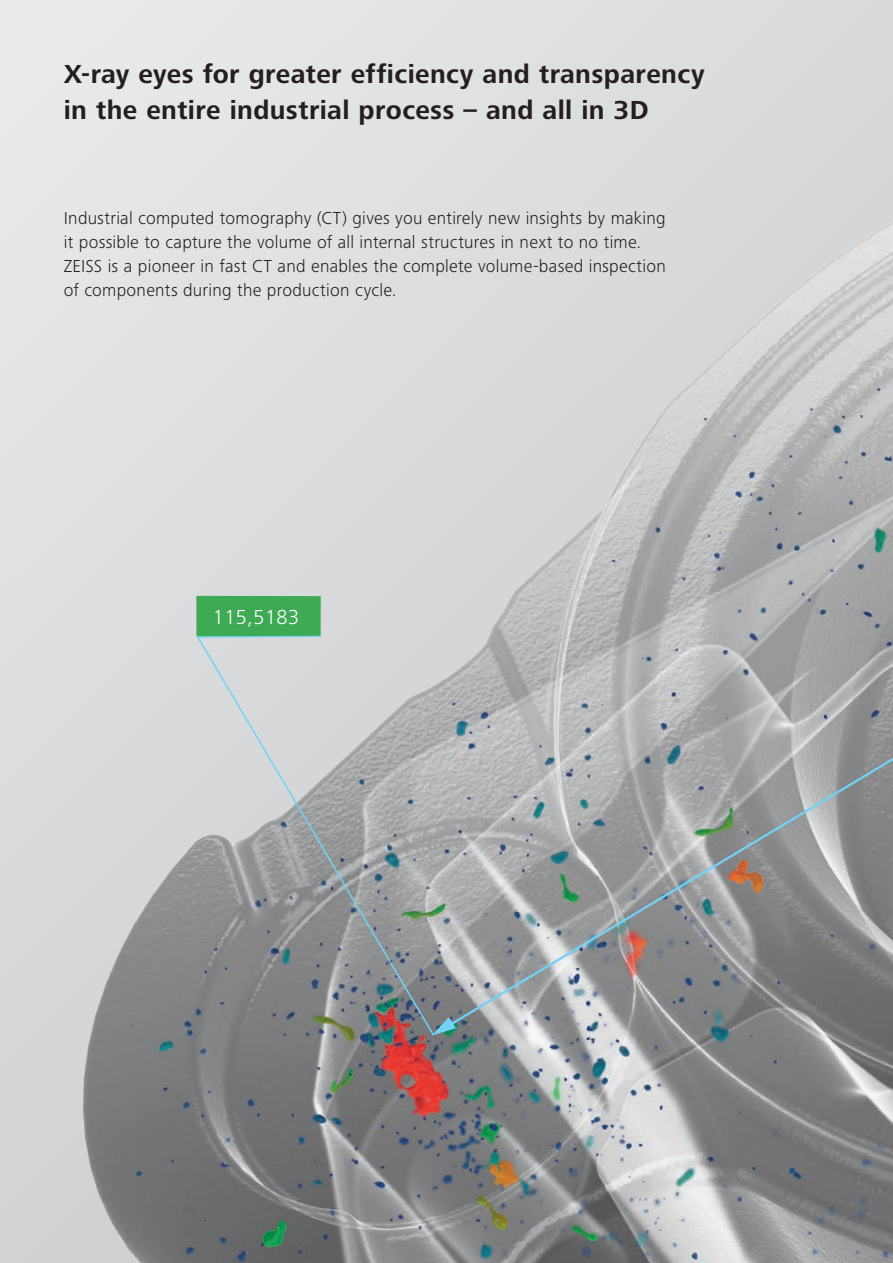
<style>
.page{position:relative;width:893px;height:1263px;background:#fff}
.page>*{position:absolute;margin:0;border:0;box-sizing:border-box;transform-origin:0 0}
.t1{font:700 27px/36px "Zeiss Frutiger Next Pro";letter-spacing:.015em;color:#231f20}
.t2{font:300 21px "Zeiss Frutiger Next Pro";letter-spacing:.02em;color:#fff}
.t3{font:300 18px/24px "Zeiss Frutiger Next Pro";letter-spacing:.015em;color:#231f20}
</style>
<div class="page">
<img style="left:0;top:0;width:893px;height:1263px">
<svg style="left:436px;top:181px;width:457px;height:853px;background:#b6b7b8"></svg>
<svg style="left:435px;top:1017px;width:21px;height:19px"></svg>
<svg style="left:195px;top:635px;width:240px;height:402px;background:#aaacae"></svg>
<div style="left:196px;top:596px;width:125px;height:40px;background:#3eaa55"></div>
<h1 class="t1" style="left:64px;top:56px;width:642px">X-ray eyes for greater efficiency and transparency in the entire industrial process – and all in 3D</h1>
<p class="t3" style="left:64px;top:205px;width:604px">Industrial computed tomography (CT) gives you entirely new insights by making it possible to capture the volume of all internal structures in next to no time.<br>ZEISS is a pioneer in fast CT and enables the complete volume-based inspection of components during the production cycle.</p>
<p class="t2" style="left:213px;top:605px;width:88px">115,5183</p>
</div>
